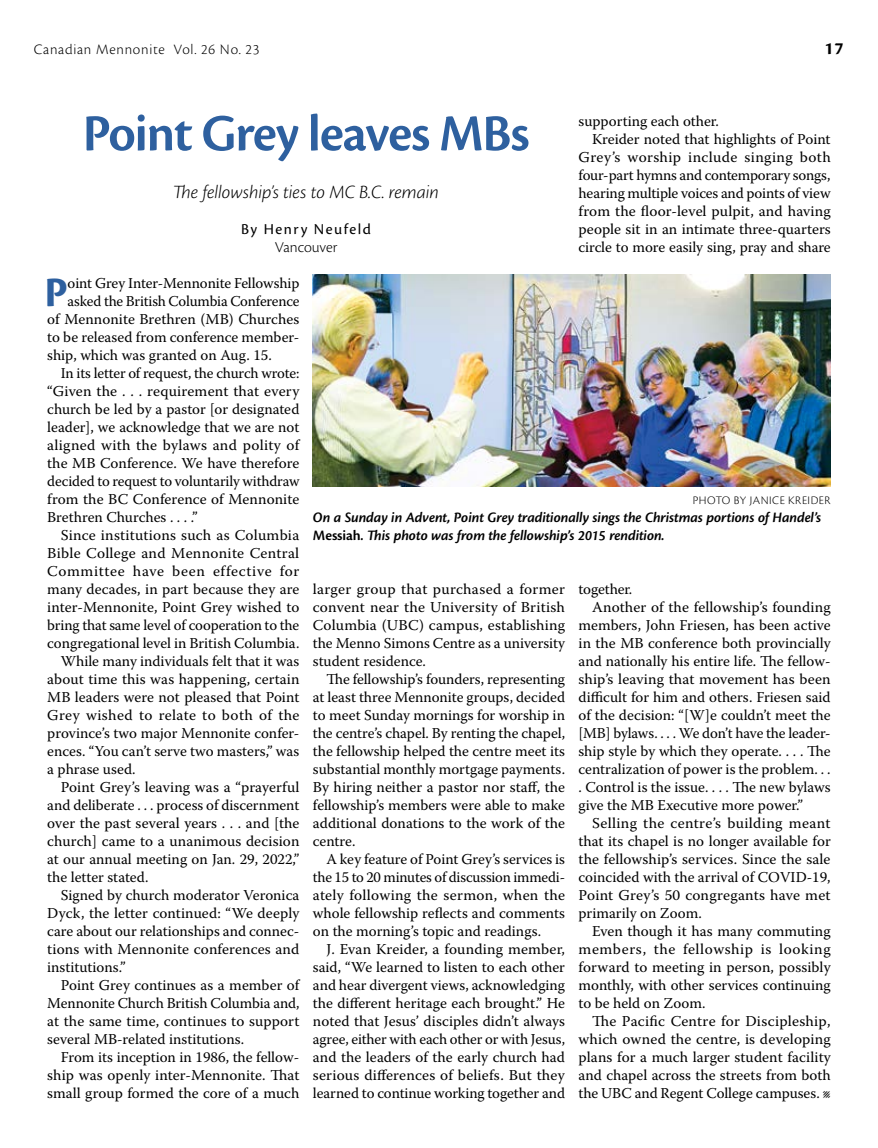
<style>
.page{position:relative;width:878px;height:1148px;background:#fff}
.page>*{position:absolute;margin:0;border:0;box-sizing:border-box;transform-origin:0 0}
.t1{font:600 54px "Cronos Pro";letter-spacing:-.025em;color:#2e609f}
.t2{font:700 43.65px "Cronos Pro";color:#2e609f}
.t3{font:italic 300 19.5px "Cronos Pro";letter-spacing:-.005em;color:#000}
.t4{font:700 18px "Cronos Pro";color:#000}
.t5{font:15.75px "Cronos Pro";letter-spacing:.1em;color:#000}
.t6{font:300 15.75px "Cronos Pro";color:#000}
.t7{font:15px/18px "Warnock Pro";color:#000;text-align:justify}
.t8{font:italic 600 15px/18px "Cronos Pro";letter-spacing:-.01em;color:#000}
.t9{font:15px "Warnock Pro";letter-spacing:.02em;color:#000}
.t10{font:15px "Warnock Pro";letter-spacing:.025em;color:#000}
.t11{font:15px "Warnock Pro";letter-spacing:.04em;color:#000}
.t12{font:300 15px "Cronos Pro";letter-spacing:.05em;color:#000}
.t13{font:300 12px "Cronos Pro";letter-spacing:.04em;color:#000}
.s1{font-style:normal}
</style>
<div class="page">
<img style="left:313px;top:274px;width:517px;height:212px">
<p class="t12" style="left:34px;top:41px;width:227px">Canadian Mennonite Vol. 26 No. 23</p>
<p class="t4" style="left:824px;top:38px;width:20px">17</p>
<h1 class="t1" style="left:83px;top:102px;width:448px">Point Grey leaves MBs</h1>
<h3 class="t3" style="left:173px;top:181px;width:267px">The fellowship’s ties to MC B.C. remain</h3>
<p class="t5" style="left:241px;top:220px;width:131px">By Henry Neufeld</p>
<p class="t6" style="left:275px;top:238px;width:64px">Vancouver</p>
<p class="t7" style="left:578px;top:112px;width:142px">supporting each other.</p>
<p class="t7" style="left:592px;top:130px;width:240px">Kreider noted that highlights of Point</p>
<p class="t10" style="left:578px;top:148px;width:254px">Grey’s worship include singing both</p>
<p class="t7" style="left:578px;top:166px;width:253px">four-part hymns and contemporary songs,</p>
<p class="t7" style="left:578px;top:184px;width:253px">hearing multiple voices and points of view</p>
<p class="t7" style="left:578px;top:202px;width:254px">from the floor-level pulpit, and having</p>
<p class="t7" style="left:578px;top:220px;width:254px">people sit in an intimate three-quarters</p>
<p class="t7" style="left:578px;top:238px;width:253px">circle to more easily sing, pray and share</p>
<h2 class="t2" style="left:44px;top:267px;width:25px">P</h2>
<p class="t7" style="left:68px;top:274px;width:233px">oint Grey Inter-Mennonite Fellowship</p>
<p class="t7" style="left:68px;top:292px;width:233px">asked the British Columbia Conference</p>
<p class="t7" style="left:47px;top:310px;width:254px">of Mennonite Brethren (MB) Churches</p>
<p class="t7" style="left:47px;top:328px;width:253px">to be released from conference member-</p>
<p class="t7" style="left:47px;top:346px;width:226px">ship, which was granted on Aug. 15.</p>
<p class="t7" style="left:61px;top:364px;width:240px">In its letter of request, the church wrote:</p>
<p class="t7" style="left:47px;top:382px;width:254px">“Given the . . . requirement that every</p>
<p class="t7" style="left:47px;top:400px;width:254px">church be led by a pastor [or designated</p>
<p class="t7" style="left:47px;top:418px;width:254px">leader], we acknowledge that we are not</p>
<p class="t9" style="left:47px;top:436px;width:253px">aligned with the bylaws and polity of</p>
<p class="t7" style="left:47px;top:454px;width:254px">the MB Conference. We have therefore</p>
<p class="t7" style="left:47px;top:472px;width:254px">decided to request to voluntarily withdraw</p>
<p class="t7" style="left:47px;top:490px;width:253px">from the BC Conference of Mennonite</p>
<p class="t7" style="left:47px;top:508px;width:152px">Brethren Churches . . . .”</p>
<p class="t7" style="left:61px;top:526px;width:240px">Since institutions such as Columbia</p>
<p class="t9" style="left:47px;top:544px;width:253px">Bible College and Mennonite Central</p>
<p class="t11" style="left:47px;top:562px;width:254px">Committee have been effective for</p>
<p class="t7" style="left:47px;top:580px;width:253px">many decades, in part because they are</p>
<p class="t7" style="left:47px;top:598px;width:253px">inter-Mennonite, Point Grey wished to</p>
<p class="t7" style="left:47px;top:616px;width:253px">bring that same level of cooperation to the</p>
<p class="t7" style="left:47px;top:634px;width:254px">congregational level in British Columbia.</p>
<p class="t7" style="left:61px;top:652px;width:240px">While many individuals felt that it was</p>
<p class="t7" style="left:47px;top:670px;width:254px">about time this was happening, certain</p>
<p class="t7" style="left:47px;top:688px;width:253px">MB leaders were not pleased that Point</p>
<p class="t9" style="left:47px;top:706px;width:254px">Grey wished to relate to both of the</p>
<p class="t7" style="left:47px;top:724px;width:253px">province’s two major Mennonite confer-</p>
<p class="t7" style="left:47px;top:742px;width:254px">ences. “You can’t serve two masters,” was</p>
<p class="t7" style="left:47px;top:760px;width:90px">a phrase used.</p>
<p class="t7" style="left:61px;top:778px;width:240px">Point Grey’s leaving was a “prayerful</p>
<p class="t7" style="left:47px;top:796px;width:254px">and deliberate . . . process of discernment</p>
<p class="t7" style="left:47px;top:814px;width:253px">over the past several years . . . and [the</p>
<p class="t7" style="left:47px;top:832px;width:254px">church] came to a unanimous decision</p>
<p class="t7" style="left:47px;top:850px;width:253px">at our annual meeting on Jan. 29, 2022,”</p>
<p class="t7" style="left:47px;top:868px;width:103px">the letter stated.</p>
<p class="t7" style="left:61px;top:886px;width:240px">Signed by church moderator Veronica</p>
<p class="t7" style="left:47px;top:904px;width:253px">Dyck, the letter continued: “We deeply</p>
<p class="t7" style="left:47px;top:922px;width:254px">care about our relationships and connec-</p>
<p class="t7" style="left:47px;top:940px;width:254px">tions with Mennonite conferences and</p>
<p class="t7" style="left:47px;top:958px;width:80px">institutions.”</p>
<p class="t7" style="left:61px;top:976px;width:240px">Point Grey continues as a member of</p>
<p class="t7" style="left:47px;top:994px;width:254px">Mennonite Church British Columbia and,</p>
<p class="t7" style="left:47px;top:1012px;width:254px">at the same time, continues to support</p>
<p class="t7" style="left:47px;top:1030px;width:198px">several MB-related institutions.</p>
<p class="t7" style="left:61px;top:1048px;width:240px">From its inception in 1986, the fellow-</p>
<p class="t7" style="left:47px;top:1066px;width:254px">ship was openly inter-Mennonite. That</p>
<p class="t7" style="left:47px;top:1084px;width:254px">small group formed the core of a much</p>
<p class="t13" style="left:692px;top:493px;width:139px">PHOTO BY JANICE KREIDER</p>
<p class="t8" style="left:313px;top:509px;width:510px">On a Sunday in Advent, Point Grey traditionally sings the Christmas portions of Handel’s<br><span class="s1">Messiah</span>. This photo was from the fellowship’s 2015 rendition.</p>
<p class="t7" style="left:313px;top:580px;width:254px">larger group that purchased a former convent near the University of British Columbia (UBC) campus, establishing the Menno Simons Centre as a university student residence.</p>
<p class="t7" style="left:313px;top:670px;width:254px;text-indent:14px">The fellowship’s founders, representing at least three Mennonite groups, decided to meet Sunday mornings for worship in the centre’s chapel. By renting the chapel, the fellowship helped the centre meet its substantial monthly mortgage payments.<br>By hiring neither a pastor nor staff, the fellowship’s members were able to make additional donations to the work of the centre.</p>
<p class="t7" style="left:313px;top:850px;width:254px;text-indent:14px">A key feature of Point Grey’s services is the 15 to 20 minutes of discussion immedi&shy;ately following the sermon, when the whole fellowship reflects and comments on the morning’s topic and readings.</p>
<p class="t7" style="left:313px;top:940px;width:254px;text-indent:14px">J. Evan Kreider, a founding member, said, “We learned to listen to each other and hear divergent views, acknowledging the different heritage each brought.” He noted that Jesus’ disciples didn’t always agree, either with each other or with Jesus, and the leaders of the early church had serious differences of beliefs. But they learned to continue working together and</p>
<p class="t7" style="left:578px;top:580px;width:55px">together.</p>
<p class="t7" style="left:592px;top:598px;width:240px">Another of the fellowship’s founding</p>
<p class="t7" style="left:578px;top:616px;width:254px">members, John Friesen, has been active</p>
<p class="t7" style="left:578px;top:634px;width:254px">in the MB conference both provincially</p>
<p class="t7" style="left:578px;top:652px;width:253px">and nationally his entire life. The fellow-</p>
<p class="t7" style="left:578px;top:670px;width:253px">ship’s leaving that movement has been</p>
<p class="t7" style="left:578px;top:688px;width:254px">difficult for him and others. Friesen said</p>
<p class="t7" style="left:578px;top:706px;width:253px">of the decision: “[W]e couldn’t meet the</p>
<p class="t7" style="left:578px;top:724px;width:254px">[MB] bylaws. . . . We don’t have the leader-</p>
<p class="t7" style="left:578px;top:742px;width:253px">ship style by which they operate. . . . The</p>
<p class="t7" style="left:578px;top:760px;width:254px">centralization of power is the problem. . .</p>
<p class="t7" style="left:578px;top:778px;width:253px">. Control is the issue. . . . The new bylaws</p>
<p class="t7" style="left:578px;top:796px;width:226px">give the MB Executive more power.”</p>
<p class="t10" style="left:592px;top:814px;width:240px">Selling the centre’s building meant</p>
<p class="t7" style="left:578px;top:832px;width:254px">that its chapel is no longer available for</p>
<p class="t7" style="left:578px;top:850px;width:253px">the fellowship’s services. Since the sale</p>
<p class="t7" style="left:578px;top:868px;width:253px">coincided with the arrival of COVID-19,</p>
<p class="t7" style="left:578px;top:886px;width:254px">Point Grey’s 50 congregants have met</p>
<p class="t7" style="left:578px;top:904px;width:125px">primarily on Zoom.</p>
<p class="t7" style="left:592px;top:922px;width:240px">Even though it has many commuting</p>
<p class="t11" style="left:578px;top:940px;width:254px">members, the fellowship is looking</p>
<p class="t7" style="left:578px;top:958px;width:253px">forward to meeting in person, possibly</p>
<p class="t7" style="left:578px;top:976px;width:253px">monthly, with other services continuing</p>
<p class="t7" style="left:578px;top:994px;width:128px">to be held on Zoom.</p>
<p class="t7" style="left:592px;top:1012px;width:240px">The Pacific Centre for Discipleship,</p>
<p class="t7" style="left:578px;top:1030px;width:254px">which owned the centre, is developing</p>
<p class="t7" style="left:578px;top:1048px;width:254px">plans for a much larger student facility</p>
<p class="t7" style="left:578px;top:1066px;width:254px">and chapel across the streets from both</p>
<p class="t7" style="left:578px;top:1084px;width:254px">the UBC and Regent College campuses. l</p>
</div>
